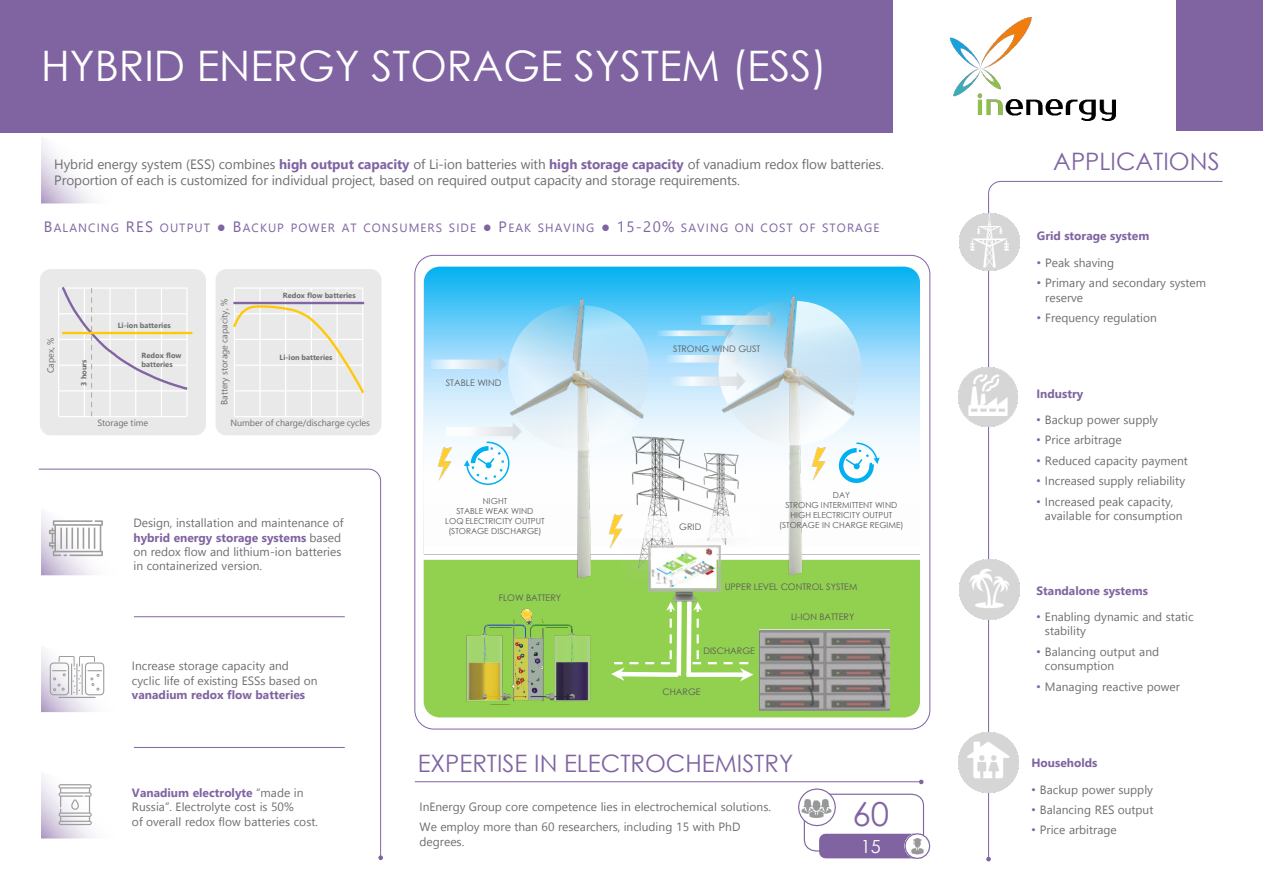
<style>
.page{position:relative;width:1263px;height:894px;background:#fff}
.page>*{position:absolute;margin:0;border:0;box-sizing:border-box;transform-origin:0 0}
.t1{font:42px "Century Gothic";color:#fff}
.t2{font:33px "Century Gothic";color:#8064a2}
.t3{font:24px "Century Gothic";color:#8064a2}
.t4{font:18px "Century Gothic";color:#fff}
.t5{font:13.5px/16.2px "Segoe UI";letter-spacing:-.01em;color:#6d6e71}
.t6{font:12px/14.4px "Segoe UI";color:#6d6e71}
.t7{font:12px "Segoe UI";letter-spacing:.09em;color:#8064a2}
.t8{font:700 12px "Segoe UI";color:#8065a2}
.t9{font:9px "Century Gothic";color:#595959}
.t10{font:9px "Segoe UI";color:#6d6e71}
.t11{font:8.25px "Century Gothic";color:#595959}
.t12{font:700 7.5px/9px "Segoe UI";color:#6d6e71}
.s1{font-weight:700;color:#8064a2}
.s2{font-size:15px}
.s3{font-family:"Arial";color:#8064a2}
</style>
<div class="page">
<div style="left:0;top:0;width:893px;height:132px;background:#8064a2"></div>
<div style="left:1176px;top:0;width:87px;height:131px;background:#8064a2"></div>
<svg style="left:41px;top:140px;width:54px;height:63px"></svg>
<img style="left:950px;top:18px;width:166px;height:102px">
<svg style="left:424px;top:267px;width:496px;height:450px;fill:#92d050"></svg>
<img style="left:507px;top:297px;width:139px;height:282px">
<img style="left:718px;top:293px;width:140px;height:283px">
<img style="left:698px;top:512px;width:49px;height:41px">
<img style="left:622px;top:512px;width:75px;height:76px">
<div style="left:622px;top:515px;width:137px;height:22px;background:#fff"></div>
<img style="left:760px;top:629px;width:129px;height:81px">
<img style="left:598px;top:514px;width:36px;height:35px">
<img style="left:648px;top:545px;width:72px;height:49px">
<svg style="left:611px;top:594px;width:142px;height:87px;background:#a0d567"></svg>
<svg style="left:431px;top:301px;width:449px;height:211px"></svg>
<img style="left:427px;top:446px;width:36px;height:35px">
<img style="left:459px;top:604px;width:137px;height:108px">
<svg style="left:988px;top:181px;width:13px;height:13px"></svg>
<hr style="left:988px;top:193px;width:1px;height:664px;background:#8064a2">
<hr style="left:1001px;top:181px;width:221px;height:1px;background:#8064a2">
<img style="left:960px;top:211px;width:59px;height:60px">
<img style="left:958px;top:367px;width:60px;height:59px">
<img style="left:960px;top:559px;width:59px;height:60px">
<img style="left:959px;top:732px;width:59px;height:59px">
<svg style="left:986px;top:856px;width:5px;height:5px"></svg>
<svg style="left:367px;top:468px;width:14px;height:13px"></svg>
<hr style="left:380px;top:481px;width:1px;height:376px;background:#8064a2">
<hr style="left:39px;top:468px;width:329px;height:1px;background:#8064a2">
<svg style="left:378px;top:855px;width:5px;height:4px"></svg>
<hr style="left:415px;top:781px;width:505px;height:1px;background:#8064a2">
<svg style="left:797px;top:779px;width:134px;height:80px"></svg>
<hr style="left:134px;top:616px;width:211px;height:1px;background:#8064a2">
<hr style="left:134px;top:746px;width:211px;height:1px;background:#8064a2">
<svg style="left:41px;top:512px;width:62px;height:63px"></svg>
<svg style="left:41px;top:775px;width:54px;height:63px"></svg>
<svg style="left:41px;top:649px;width:64px;height:63px"></svg>
<div style="left:40px;top:269px;width:166px;height:166px;background:#e9e9e9;border-radius:11px"></div>
<hr style="left:58px;top:288px;width:1px;height:128px;background:#fff">
<hr style="left:59px;top:416px;width:128px;height:1px;background:#fff">
<hr style="left:59px;top:390px;width:128px;height:1px;background:#fff">
<hr style="left:59px;top:364px;width:128px;height:1px;background:#fff">
<hr style="left:59px;top:339px;width:128px;height:1px;background:#fff">
<hr style="left:59px;top:313px;width:128px;height:1px;background:#fff">
<hr style="left:59px;top:287px;width:128px;height:1px;background:#fff">
<div style="left:216px;top:269px;width:166px;height:166px;background:#e9e9e9;border-radius:11px"></div>
<hr style="left:234px;top:288px;width:1px;height:128px;background:#fff">
<hr style="left:259px;top:288px;width:2px;height:128px;background:#fff">
<hr style="left:285px;top:288px;width:1px;height:128px;background:#fff">
<hr style="left:311px;top:288px;width:1px;height:128px;background:#fff">
<hr style="left:337px;top:288px;width:1px;height:128px;background:#fff">
<hr style="left:362px;top:288px;width:1px;height:128px;background:#fff">
<hr style="left:234px;top:416px;width:129px;height:1px;background:#fff">
<hr style="left:234px;top:287px;width:129px;height:1px;background:#fff">
<hr style="left:63px;top:332px;width:128px;height:2px;background:#fec906">
<hr style="left:235px;top:302px;width:128px;height:2px;background:#8165a3">
<svg style="left:233px;top:304px;width:131px;height:90px"></svg>
<svg style="left:60px;top:287px;width:129px;height:129px"></svg>
<h1 class="t1" style="left:41px;top:37px;width:788px">HYBRID ENERGY STORAGE SYSTEM (ESS)</h1>
<p class="t5" style="left:54px;top:155px;width:831px">Hybrid energy system (ESS) combines <span class="s1">high output capacity</span> of Li-ion batteries with <span class="s1">high storage capacity</span> of vanadium redox flow batteries.<br>Proportion of each is customized for individual project, based on required output capacity and storage requirements.</p>
<p class="t7" style="left:44px;top:218px;width:837px"><span class="s2">B</span>ALANCING <span class="s2">RES</span> OUTPUT <span class="s2">● B</span>ACKUP POWER AT CONSUMERS SIDE <span class="s2">● P</span>EAK SHAVING <span class="s2">● 15-20%</span> SAVING ON COST OF STORAGE</p>
<p class="t10" style="left:43px;top:373px;width:37px;rotate:-90deg">Capex, %</p>
<p class="t12" style="left:79px;top:385px;width:28px;rotate:-90deg">3 hours</p>
<p class="t12" style="left:118px;top:320px;width:54px">Li-ion batteries</p>
<p class="t12" style="left:142px;top:350px;width:41px">Redox flow batteries</p>
<p class="t10" style="left:97px;top:416px;width:52px">Storage time</p>
<p class="t10" style="left:217px;top:405px;width:108px;rotate:-90deg">Battery storage capacity, %</p>
<p class="t12" style="left:283px;top:290px;width:74px">Redox flow batteries</p>
<p class="t12" style="left:280px;top:352px;width:54px">Li-ion batteries</p>
<p class="t10" style="left:230px;top:416px;width:141px">Number of charge/discharge cycles</p>
<p class="t6" style="left:134px;top:515px;width:211px">Design, installation and maintenance of <span class="s1">hybrid energy storage systems</span> based on redox flow and lithium-ion batteries in containerized version.</p>
<p class="t6" style="left:132px;top:658px;width:187px">Increase storage capacity and cyclic life of existing ESSs based on <span class="s1">vanadium redox flow batteries</span></p>
<p class="t6" style="left:132px;top:784px;width:188px"><span class="s1">Vanadium electrolyte</span> “made in<br>Russia”. Electrolyte cost is 50%<br>of overall redox flow batteries cost.</p>
<p class="t9" style="left:446px;top:376px;width:57px">STABLE WIND</p>
<p class="t11" style="left:483px;top:495px;width:26px">NIGHT</p>
<p class="t11" style="left:457px;top:505px;width:78px">STABLE WEAK WIND</p>
<p class="t11" style="left:445px;top:515px;width:101px">LOQ ELECTRICITY OUTPUT</p>
<p class="t11" style="left:448px;top:525px;width:95px">(STORAGE DISCHARGE)</p>
<p class="t9" style="left:499px;top:591px;width:64px">FLOW BATTERY</p>
<p class="t9" style="left:673px;top:342px;width:89px">STRONG WIND GUST</p>
<p class="t9" style="left:679px;top:520px;width:24px">GRID</p>
<p class="t11" style="left:833px;top:489px;width:18px">DAY</p>
<p class="t11" style="left:785px;top:499px;width:113px">STRONG INTERMITTENT WIND</p>
<p class="t11" style="left:791px;top:509px;width:103px">HIGH ELECTRICITY OUTPUT</p>
<p class="t11" style="left:779px;top:518px;width:126px">(STORAGE IN CHARGE REGIME)</p>
<p class="t9" style="left:725px;top:580px;width:134px">UPPER LEVEL CONTROL SYSTEM</p>
<p class="t9" style="left:791px;top:610px;width:65px">LI-ION BATTERY</p>
<p class="t9" style="left:703px;top:644px;width:53px">DISCHARGE</p>
<p class="t9" style="left:663px;top:685px;width:40px">CHARGE</p>
<p class="t3" style="left:418px;top:746px;width:377px">EXPERTISE IN ELECTROCHEMISTRY</p>
<p class="t6" style="left:420px;top:799px;width:353px">InEnergy Group core competence lies in electrochemical solutions.</p>
<p class="t6" style="left:420px;top:819px;width:322px">We employ more than 60 researchers, including 15 with PhD degrees.</p>
<p class="t2" style="left:853px;top:791px;width:38px">60</p>
<p class="t4" style="left:861px;top:833px;width:21px">15</p>
<p class="t3" style="left:1053px;top:145px;width:168px">APPLICATIONS</p>
<p class="t8" style="left:1037px;top:226px;width:114px">Grid storage system</p>
<p class="t6" style="left:1037px;top:255px;width:79px"><span class="s3">•</span> Peak shaving</p>
<p class="t6" style="left:1045px;top:275px;width:162px;text-indent:-8px"><span class="s3">•</span> Primary and secondary system reserve</p>
<p class="t6" style="left:1037px;top:310px;width:122px"><span class="s3">•</span> Frequency regulation</p>
<p class="t8" style="left:1036px;top:383px;width:48px">Industry</p>
<p class="t6" style="left:1036px;top:412px;width:123px"><span class="s3">•</span> Backup power supply</p>
<p class="t6" style="left:1036px;top:432px;width:87px"><span class="s3">•</span> Price arbitrage</p>
<p class="t6" style="left:1036px;top:453px;width:153px"><span class="s3">•</span> Reduced capacity payment</p>
<p class="t6" style="left:1036px;top:473px;width:150px"><span class="s3">•</span> Increased supply reliability</p>
<p class="t6" style="left:1045px;top:494px;width:139px;text-indent:-8px"><span class="s3">•</span> Increased peak capacity, available for consumption</p>
<p class="t8" style="left:1036px;top:580px;width:113px">Standalone systems</p>
<p class="t6" style="left:1045px;top:609px;width:150px;text-indent:-8px"><span class="s3">•</span> Enabling dynamic and static stability</p>
<p class="t6" style="left:1045px;top:644px;width:116px;text-indent:-8px"><span class="s3">•</span> Balancing output and consumption</p>
<p class="t6" style="left:1036px;top:678px;width:145px"><span class="s3">•</span> Managing reactive power</p>
<p class="t8" style="left:1031px;top:753px;width:68px">Households</p>
<p class="t6" style="left:1031px;top:781px;width:123px"><span class="s3">•</span> Backup power supply</p>
<p class="t6" style="left:1031px;top:802px;width:123px"><span class="s3">•</span> Balancing RES output</p>
<p class="t6" style="left:1031px;top:822px;width:87px"><span class="s3">•</span> Price arbitrage</p>
</div>
